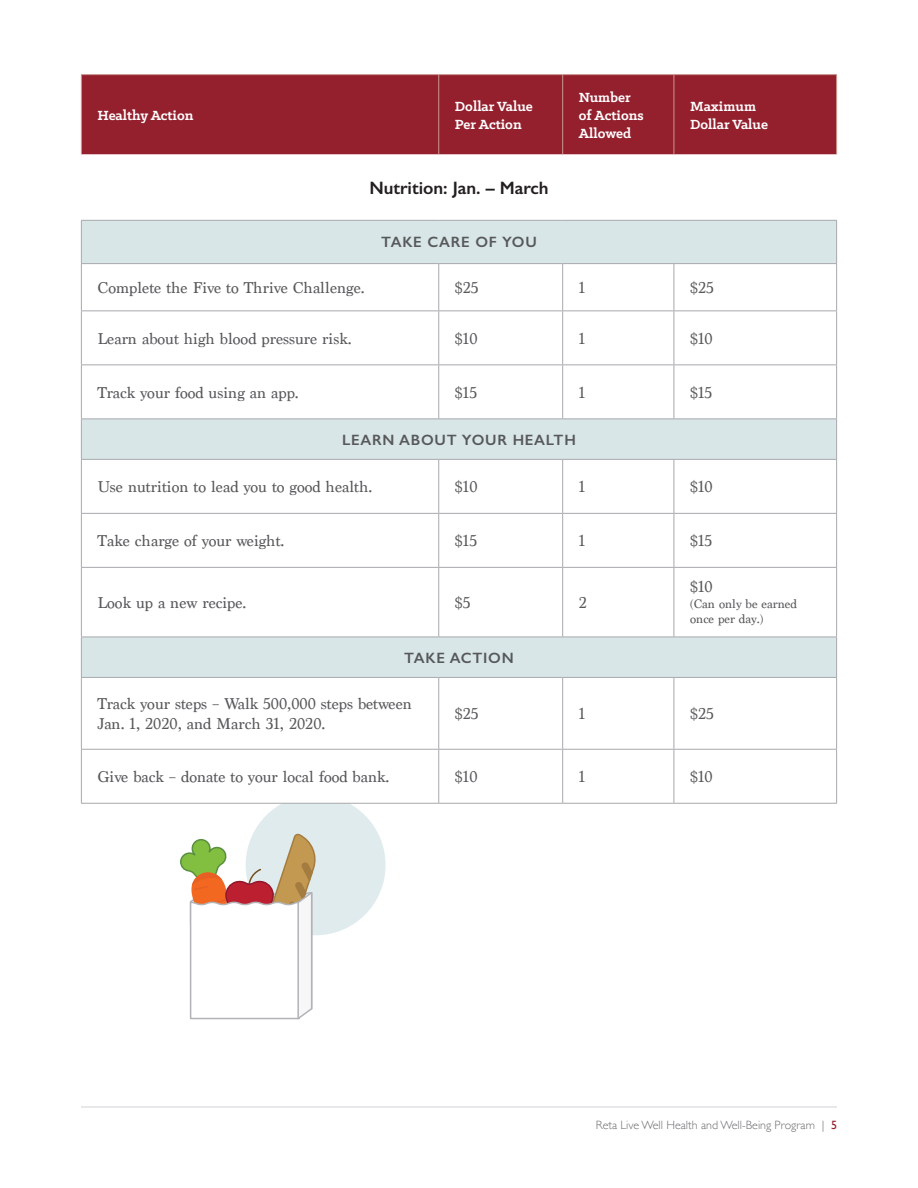
<style>
.page{position:relative;width:918px;height:1188px;background:#fff}
.page>*{position:absolute;margin:0;border:0;box-sizing:border-box;transform-origin:0 0}
.t1{font:600 18px "Gill Sans";color:#231f20}
.t2{font:16.5px/19.8px "Marion";color:#57585a}
.t3{font:700 15px/18px "Klinic Slab";color:#fff}
.t4{font:600 15px "Gill Sans";letter-spacing:.05em;color:#57585a}
.t5{font:12.9px/15.6px "Marion";color:#57585a}
.t6{font:300 12px "Gill Sans";color:#6c6d70}
.s1{font-weight:400;color:#94202e}
</style>
<div class="page">
<hr style="left:81px;top:1107px;width:756px;height:1px;background:#d1d2d4">
<div style="left:246px;top:795px;width:140px;height:140px;background:#e0ebed;border-radius:50%"></div>
<div style="left:82px;top:75px;width:754px;height:79px;background:#94202e"></div>
<svg style="left:82px;top:221px;width:754px;height:456px"></svg>
<svg style="left:82px;top:678px;width:754px;height:125px"></svg>
<hr style="left:836px;top:221px;width:1px;height:42px;background:#a8a9ad">
<hr style="left:81px;top:264px;width:1px;height:46px;background:#a8a9ad">
<hr style="left:438px;top:264px;width:1px;height:46px;background:#a8a9ad">
<hr style="left:562px;top:264px;width:1px;height:46px;background:#a8a9ad">
<hr style="left:674px;top:264px;width:1px;height:46px;background:#a8a9ad">
<hr style="left:836px;top:264px;width:1px;height:46px;background:#a8a9ad">
<hr style="left:81px;top:310px;width:358px;height:1px;background:#a8a9ad">
<hr style="left:81px;top:311px;width:1px;height:53px;background:#a8a9ad">
<hr style="left:439px;top:310px;width:124px;height:1px;background:#a8a9ad">
<hr style="left:438px;top:311px;width:1px;height:53px;background:#a8a9ad">
<hr style="left:563px;top:310px;width:111px;height:1px;background:#a8a9ad">
<hr style="left:562px;top:311px;width:1px;height:53px;background:#a8a9ad">
<hr style="left:674px;top:310px;width:163px;height:1px;background:#a8a9ad">
<hr style="left:674px;top:311px;width:1px;height:53px;background:#a8a9ad">
<hr style="left:836px;top:311px;width:1px;height:53px;background:#a8a9ad">
<hr style="left:81px;top:364px;width:358px;height:1px;background:#a8a9ad">
<hr style="left:81px;top:365px;width:1px;height:53px;background:#a8a9ad">
<hr style="left:439px;top:364px;width:124px;height:1px;background:#a8a9ad">
<hr style="left:438px;top:365px;width:1px;height:53px;background:#a8a9ad">
<hr style="left:563px;top:364px;width:111px;height:1px;background:#a8a9ad">
<hr style="left:562px;top:365px;width:1px;height:53px;background:#a8a9ad">
<hr style="left:674px;top:364px;width:163px;height:1px;background:#a8a9ad">
<hr style="left:674px;top:365px;width:1px;height:53px;background:#a8a9ad">
<hr style="left:836px;top:365px;width:1px;height:53px;background:#a8a9ad">
<hr style="left:81px;top:418px;width:358px;height:1px;background:#a8a9ad">
<hr style="left:81px;top:419px;width:1px;height:40px;background:#a8a9ad">
<hr style="left:439px;top:418px;width:124px;height:1px;background:#a8a9ad">
<hr style="left:563px;top:418px;width:111px;height:1px;background:#a8a9ad">
<hr style="left:674px;top:418px;width:163px;height:1px;background:#a8a9ad">
<hr style="left:836px;top:419px;width:1px;height:40px;background:#a8a9ad">
<hr style="left:81px;top:459px;width:358px;height:1px;background:#a8a9ad">
<hr style="left:81px;top:460px;width:1px;height:53px;background:#a8a9ad">
<hr style="left:439px;top:459px;width:124px;height:1px;background:#a8a9ad">
<hr style="left:438px;top:460px;width:1px;height:53px;background:#a8a9ad">
<hr style="left:563px;top:459px;width:111px;height:1px;background:#a8a9ad">
<hr style="left:562px;top:460px;width:1px;height:53px;background:#a8a9ad">
<hr style="left:674px;top:459px;width:163px;height:1px;background:#a8a9ad">
<hr style="left:674px;top:460px;width:1px;height:53px;background:#a8a9ad">
<hr style="left:836px;top:460px;width:1px;height:53px;background:#a8a9ad">
<hr style="left:81px;top:513px;width:358px;height:1px;background:#a8a9ad">
<hr style="left:81px;top:514px;width:1px;height:53px;background:#a8a9ad">
<hr style="left:439px;top:513px;width:124px;height:1px;background:#a8a9ad">
<hr style="left:438px;top:514px;width:1px;height:53px;background:#a8a9ad">
<hr style="left:563px;top:513px;width:111px;height:1px;background:#a8a9ad">
<hr style="left:562px;top:514px;width:1px;height:53px;background:#a8a9ad">
<hr style="left:674px;top:513px;width:163px;height:1px;background:#a8a9ad">
<hr style="left:674px;top:514px;width:1px;height:53px;background:#a8a9ad">
<hr style="left:836px;top:514px;width:1px;height:53px;background:#a8a9ad">
<hr style="left:81px;top:567px;width:358px;height:1px;background:#a8a9ad">
<hr style="left:81px;top:568px;width:1px;height:69px;background:#a8a9ad">
<hr style="left:439px;top:567px;width:124px;height:1px;background:#a8a9ad">
<hr style="left:438px;top:568px;width:1px;height:69px;background:#a8a9ad">
<hr style="left:563px;top:567px;width:111px;height:1px;background:#a8a9ad">
<hr style="left:562px;top:568px;width:1px;height:69px;background:#a8a9ad">
<hr style="left:674px;top:567px;width:163px;height:1px;background:#a8a9ad">
<hr style="left:674px;top:568px;width:1px;height:69px;background:#a8a9ad">
<hr style="left:836px;top:568px;width:1px;height:69px;background:#a8a9ad">
<hr style="left:81px;top:637px;width:358px;height:1px;background:#a8a9ad">
<hr style="left:81px;top:637px;width:1px;height:40px;background:#a8a9ad">
<hr style="left:439px;top:637px;width:124px;height:1px;background:#a8a9ad">
<hr style="left:563px;top:637px;width:111px;height:1px;background:#a8a9ad">
<hr style="left:674px;top:637px;width:163px;height:1px;background:#a8a9ad">
<hr style="left:836px;top:637px;width:1px;height:40px;background:#a8a9ad">
<hr style="left:81px;top:677px;width:358px;height:1px;background:#a8a9ad">
<hr style="left:81px;top:678px;width:1px;height:71px;background:#a8a9ad">
<hr style="left:439px;top:677px;width:124px;height:1px;background:#a8a9ad">
<hr style="left:438px;top:678px;width:1px;height:71px;background:#a8a9ad">
<hr style="left:563px;top:677px;width:111px;height:1px;background:#a8a9ad">
<hr style="left:562px;top:678px;width:1px;height:71px;background:#a8a9ad">
<hr style="left:674px;top:677px;width:163px;height:1px;background:#a8a9ad">
<hr style="left:674px;top:678px;width:1px;height:71px;background:#a8a9ad">
<hr style="left:836px;top:678px;width:1px;height:71px;background:#a8a9ad">
<hr style="left:81px;top:749px;width:358px;height:1px;background:#a8a9ad">
<hr style="left:81px;top:750px;width:1px;height:53px;background:#a8a9ad">
<hr style="left:439px;top:749px;width:124px;height:1px;background:#a8a9ad">
<hr style="left:438px;top:750px;width:1px;height:53px;background:#a8a9ad">
<hr style="left:563px;top:749px;width:111px;height:1px;background:#a8a9ad">
<hr style="left:562px;top:750px;width:1px;height:53px;background:#a8a9ad">
<hr style="left:674px;top:749px;width:163px;height:1px;background:#a8a9ad">
<hr style="left:674px;top:750px;width:1px;height:53px;background:#a8a9ad">
<hr style="left:836px;top:750px;width:1px;height:53px;background:#a8a9ad">
<hr style="left:81px;top:803px;width:358px;height:1px;background:#a8a9ad">
<hr style="left:439px;top:803px;width:124px;height:1px;background:#a8a9ad">
<hr style="left:563px;top:803px;width:111px;height:1px;background:#a8a9ad">
<hr style="left:674px;top:803px;width:163px;height:1px;background:#a8a9ad">
<hr style="left:81px;top:74px;width:358px;height:1px;background:#ca978d">
<hr style="left:81px;top:75px;width:1px;height:79px;background:#ca978d">
<hr style="left:439px;top:74px;width:124px;height:1px;background:#ca978d">
<hr style="left:438px;top:75px;width:1px;height:79px;background:#ca978d">
<hr style="left:563px;top:74px;width:111px;height:1px;background:#ca978d">
<hr style="left:562px;top:75px;width:1px;height:79px;background:#ca978d">
<hr style="left:674px;top:74px;width:163px;height:1px;background:#ca978d">
<hr style="left:674px;top:75px;width:1px;height:79px;background:#ca978d">
<hr style="left:836px;top:75px;width:1px;height:79px;background:#ca978d">
<hr style="left:81px;top:220px;width:358px;height:1px;background:#a8a9ad">
<hr style="left:81px;top:221px;width:1px;height:42px;background:#a8a9ad">
<hr style="left:439px;top:220px;width:124px;height:1px;background:#a8a9ad">
<hr style="left:563px;top:220px;width:111px;height:1px;background:#a8a9ad">
<hr style="left:674px;top:220px;width:163px;height:1px;background:#a8a9ad">
<hr style="left:81px;top:263px;width:358px;height:1px;background:#a8a9ad">
<hr style="left:439px;top:263px;width:124px;height:1px;background:#a8a9ad">
<hr style="left:563px;top:263px;width:111px;height:1px;background:#a8a9ad">
<hr style="left:674px;top:263px;width:163px;height:1px;background:#a8a9ad">
<svg style="left:180px;top:833px;width:136px;height:187px"></svg>
<p class="t3" style="left:98px;top:106px;width:97px">Healthy Action</p>
<p class="t3" style="left:455px;top:97px;width:79px">Dollar Value<br>Per Action</p>
<p class="t3" style="left:579px;top:88px;width:66px">Number of Actions<br>Allowed</p>
<p class="t3" style="left:690px;top:97px;width:79px">Maximum<br>Dollar Value</p>
<p class="t1" style="left:369px;top:177px;width:181px">Nutrition: Jan. – March</p>
<p class="t4" style="left:381px;top:233px;width:157px">TAKE CARE OF YOU</p>
<p class="t2" style="left:98px;top:278px;width:269px">Complete the Five to Thrive Challenge.</p>
<p class="t2" style="left:455px;top:278px;width:25px">$25</p>
<p class="t2" style="left:579px;top:278px;width:8px">1</p>
<p class="t2" style="left:690px;top:278px;width:25px">$25</p>
<p class="t2" style="left:98px;top:329px;width:256px">Learn about high blood pressure risk.</p>
<p class="t2" style="left:455px;top:329px;width:24px">$10</p>
<p class="t2" style="left:579px;top:329px;width:8px">1</p>
<p class="t2" style="left:690px;top:329px;width:24px">$10</p>
<p class="t2" style="left:98px;top:383px;width:203px">Track your food using an app.</p>
<p class="t2" style="left:455px;top:383px;width:24px">$15</p>
<p class="t2" style="left:579px;top:383px;width:8px">1</p>
<p class="t2" style="left:690px;top:383px;width:24px">$15</p>
<p class="t4" style="left:342px;top:430px;width:235px">LEARN ABOUT YOUR HEALTH</p>
<p class="t2" style="left:98px;top:477px;width:276px">Use nutrition to lead you to good health.</p>
<p class="t2" style="left:455px;top:477px;width:24px">$10</p>
<p class="t2" style="left:579px;top:477px;width:8px">1</p>
<p class="t2" style="left:690px;top:477px;width:24px">$10</p>
<p class="t2" style="left:98px;top:531px;width:188px">Take charge of your weight.</p>
<p class="t2" style="left:455px;top:531px;width:24px">$15</p>
<p class="t2" style="left:579px;top:531px;width:8px">1</p>
<p class="t2" style="left:690px;top:531px;width:24px">$15</p>
<p class="t2" style="left:98px;top:593px;width:150px">Look up a new recipe.</p>
<p class="t2" style="left:455px;top:593px;width:17px">$5</p>
<p class="t2" style="left:579px;top:593px;width:10px">2</p>
<p class="t2" style="left:690px;top:577px;width:24px">$10</p>
<p class="t5" style="left:690px;top:596px;width:108px">(Can only be earned once per day.)</p>
<p class="t4" style="left:404px;top:648px;width:111px">TAKE ACTION</p>
<p class="t2" style="left:98px;top:694px;width:316px">Track your steps – Walk 500,000 steps between<br>Jan. 1, 2020, and March 31, 2020.</p>
<p class="t2" style="left:455px;top:704px;width:25px">$25</p>
<p class="t2" style="left:579px;top:704px;width:8px">1</p>
<p class="t2" style="left:690px;top:704px;width:25px">$25</p>
<p class="t2" style="left:98px;top:767px;width:293px">Give back – donate to your local food bank.</p>
<p class="t2" style="left:455px;top:767px;width:24px">$10</p>
<p class="t2" style="left:579px;top:767px;width:8px">1</p>
<p class="t2" style="left:690px;top:767px;width:24px">$10</p>
<p class="t6" style="left:596px;top:1115px;width:243px">Reta Live Well Health and Well-Being Program | <span class="s1">5</span></p>
</div>
